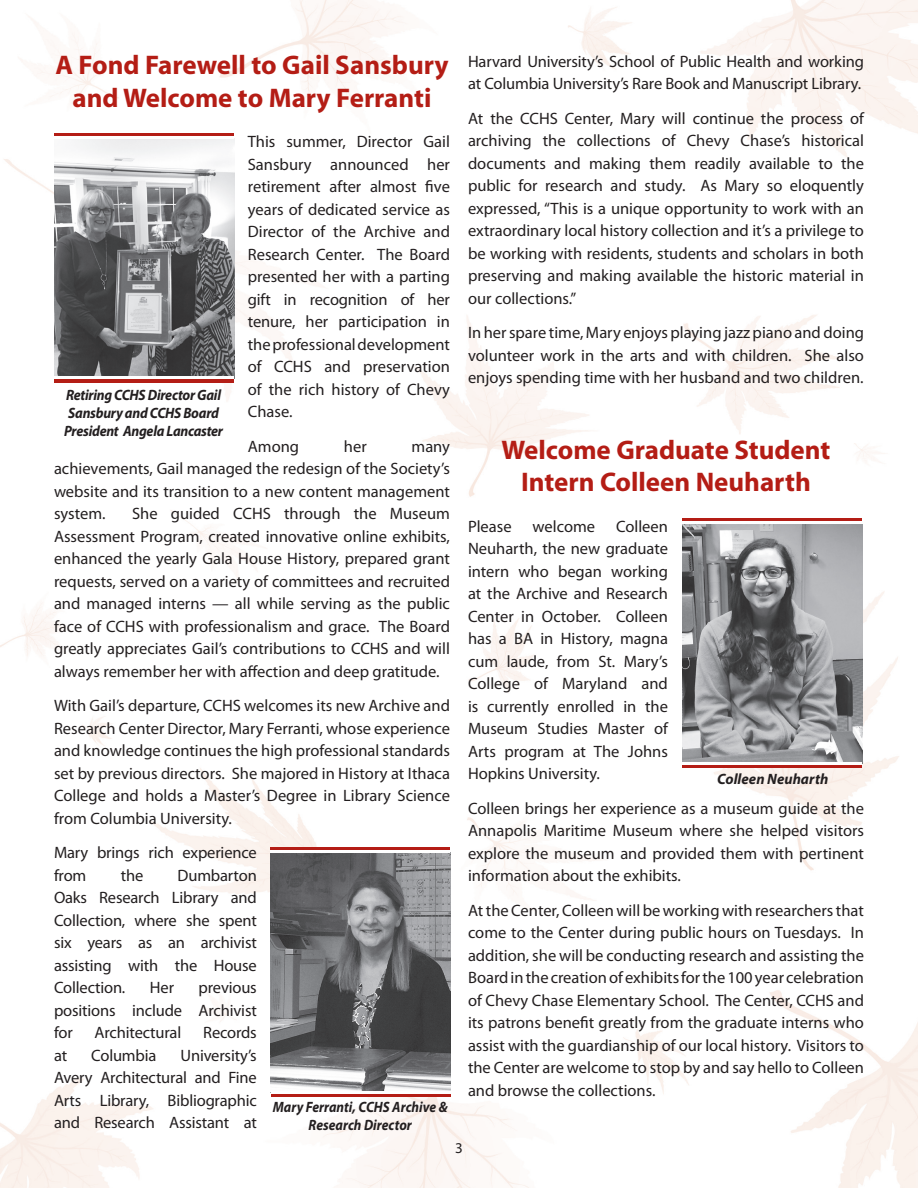
<style>
.page{position:relative;width:918px;height:1188px;background:#fff}
.page>*{position:absolute;margin:0;border:0;box-sizing:border-box;transform-origin:0 0}
.t1{font:700 27px/32.4px "Myriad";color:#b41d15;text-align:center}
.t2{font:16.5px/22.5px "Myriad Pro";color:#231f20;text-align:justify}
.t3{font:italic 700 15px/18px "Myriad Pro";letter-spacing:-.015em;color:#231f20;scale:.93 1}
.t4{font:italic 700 15px/18px "Myriad Pro";letter-spacing:-.015em;color:#231f20;text-align:center;scale:.9 1}
.t5{font:italic 700 15px "Myriad Pro";letter-spacing:-.015em;color:#231f20}
.t6{font:15px "Myriad";color:#231f20}
</style>
<div class="page">
<img style="left:0;top:0;width:918px;height:1188px">
<img style="left:55px;top:139px;width:179px;height:238px">
<hr style="left:54px;top:379px;width:180px;height:4px;background:#b41d15">
<hr style="left:54px;top:377px;width:180px;height:2px;background:#fff">
<hr style="left:55px;top:133px;width:179px;height:3px;background:#b41d15">
<hr style="left:55px;top:136px;width:179px;height:3px;background:#fff">
<img style="left:683px;top:524px;width:179px;height:238px">
<svg style="left:683px;top:764px;width:179px;height:4px"></svg>
<hr style="left:683px;top:762px;width:179px;height:2px;background:#fff">
<svg style="left:683px;top:518px;width:179px;height:4px"></svg>
<hr style="left:683px;top:522px;width:179px;height:2px;background:#fff">
<img style="left:271px;top:853px;width:180px;height:240px">
<svg style="left:271px;top:1093px;width:179px;height:4px"></svg>
<hr style="left:271px;top:1091px;width:179px;height:2px;background:#fff">
<svg style="left:270px;top:847px;width:180px;height:4px"></svg>
<hr style="left:270px;top:851px;width:180px;height:2px;background:#fff">
<h1 class="t1" style="left:55px;top:50px;width:395px">A Fond Farewell to Gail Sansbury and Welcome to Mary Ferranti</h1>
<p class="t2" style="left:248px;top:131px;width:204px">This summer, Director Gail Sansbury announced her retirement after almost five years of dedicated service as Director of the Archive and Research Center. The Board presented her with a parting gift in recognition of her tenure, her participation in the professional development of CCHS and preservation of the rich history of Chevy Chase.</p>
<p class="t2" style="left:248px;top:435px;width:53px">Among</p>
<p class="t2" style="left:344px;top:435px;width:24px">her</p>
<p class="t3" style="left:64px;top:385px;width:172px">Retiring CCHS Director Gail<br>Sansbury and CCHS Board<br>President Angela Lancaster</p>
<p class="t2" style="left:54px;top:435px;width:397px;text-indent:358px">many achievements, Gail managed the redesign of the Society’s website and its transition to a new content management system.</p>
<p class="t2" style="left:54px;top:503px;width:398px;text-indent:78px">She guided CCHS through the Museum Assessment Program, created innovative online exhibits, enhanced the yearly Gala House History, prepared grant requests, served on a variety of committees and recruited and managed interns — all while serving as the public face of CCHS with professionalism and grace. The Board greatly appreciates Gail’s contributions to CCHS and will always remember her with affection and deep gratitude.</p>
<p class="t2" style="left:54px;top:695px;width:398px">With Gail’s departure, CCHS welcomes its new Archive and Research Center Director, Mary Ferranti, whose experience and knowledge continues the high professional standards set by previous directors. She majored in History at Ithaca College and holds a Master’s Degree in Library Science from Columbia University.</p>
<p class="t2" style="left:54px;top:842px;width:204px">Mary brings rich experience from</p>
<p class="t2" style="left:54px;top:864px;width:204px;text-indent:124px">Dumbarton Oaks Research Library and Collection, where she spent six years as an archivist assisting with the House Collection.</p>
<p class="t2" style="left:121px;top:864px;width:24px">the</p>
<p class="t2" style="left:54px;top:977px;width:204px;text-indent:145px">previous positions include Archivist for</p>
<p class="t2" style="left:150px;top:977px;width:26px">Her</p>
<p class="t2" style="left:95px;top:1022px;width:88px">Architectural</p>
<p class="t2" style="left:203px;top:1022px;width:55px">Records</p>
<p class="t2" style="left:54px;top:1044px;width:15px">at</p>
<p class="t2" style="left:91px;top:1044px;width:67px">Columbia</p>
<p class="t2" style="left:54px;top:1044px;width:204px;text-indent:127px">University’s Avery Architectural and Fine Arts Library, Bibliographic and Research Assistant at</p>
<p class="t4" style="left:273px;top:1098px;width:196px">Mary Ferranti, CCHS Archive &amp;<br>Research Director</p>
<p class="t2" style="left:468px;top:50px;width:397px">Harvard University’s School of Public Health and working at Columbia University’s Rare Book and Manuscript Library.</p>
<p class="t2" style="left:468px;top:107px;width:398px">At the CCHS Center, Mary will continue the process of archiving the collections of Chevy Chase’s historical documents and making them readily available to the public for research and study. As Mary so eloquently expressed, “This is a unique opportunity to work with an extraordinary local history collection and it’s a privilege to be working with residents, students and scholars in both preserving and making available the historic material in our collections.”</p>
<p class="t2" style="left:468px;top:322px;width:398px">In her spare time, Mary enjoys playing jazz piano and doing volunteer work in the arts and with children. She also enjoys spending time with her husband and two children.</p>
<h1 class="t1" style="left:502px;top:434px;width:330px">Welcome Graduate Student<br>Intern Colleen Neuharth</h1>
<p class="t2" style="left:468px;top:515px;width:45px">Please</p>
<p class="t2" style="left:533px;top:515px;width:64px">welcome</p>
<p class="t2" style="left:468px;top:515px;width:201px;text-indent:148px">Colleen Neuharth, the new graduate intern who began working at the Archive and Research Center in October. Colleen has a BA in History, magna cum laude, from St. Mary’s College of Maryland and is currently enrolled in the Museum Studies Master of Arts program at The Johns Hopkins University.</p>
<p class="t2" style="left:468px;top:797px;width:398px">Colleen brings her experience as a museum guide at the Annapolis Maritime Museum where she helped visitors explore the museum and provided them with pertinent information about the exhibits.</p>
<p class="t2" style="left:468px;top:899px;width:398px">At the Center, Colleen will be working with researchers that come to the Center during public hours on Tuesdays. In addition, she will be conducting research and assisting the Board in the creation of exhibits for the 100 year celebration of Chevy Chase Elementary School. The Center, CCHS and its patrons benefit greatly from the graduate interns who assist with the guardianship of our local history. Visitors to the Center are welcome to stop by and say hello to Colleen and browse the collections.</p>
<p class="t5" style="left:717px;top:769px;width:113px">Colleen Neuharth</p>
<p class="t6" style="left:455px;top:1141px;width:9px">3</p>
<p class="t6" style="left:455px;top:1148px;width:9px">#</p>
</div>
